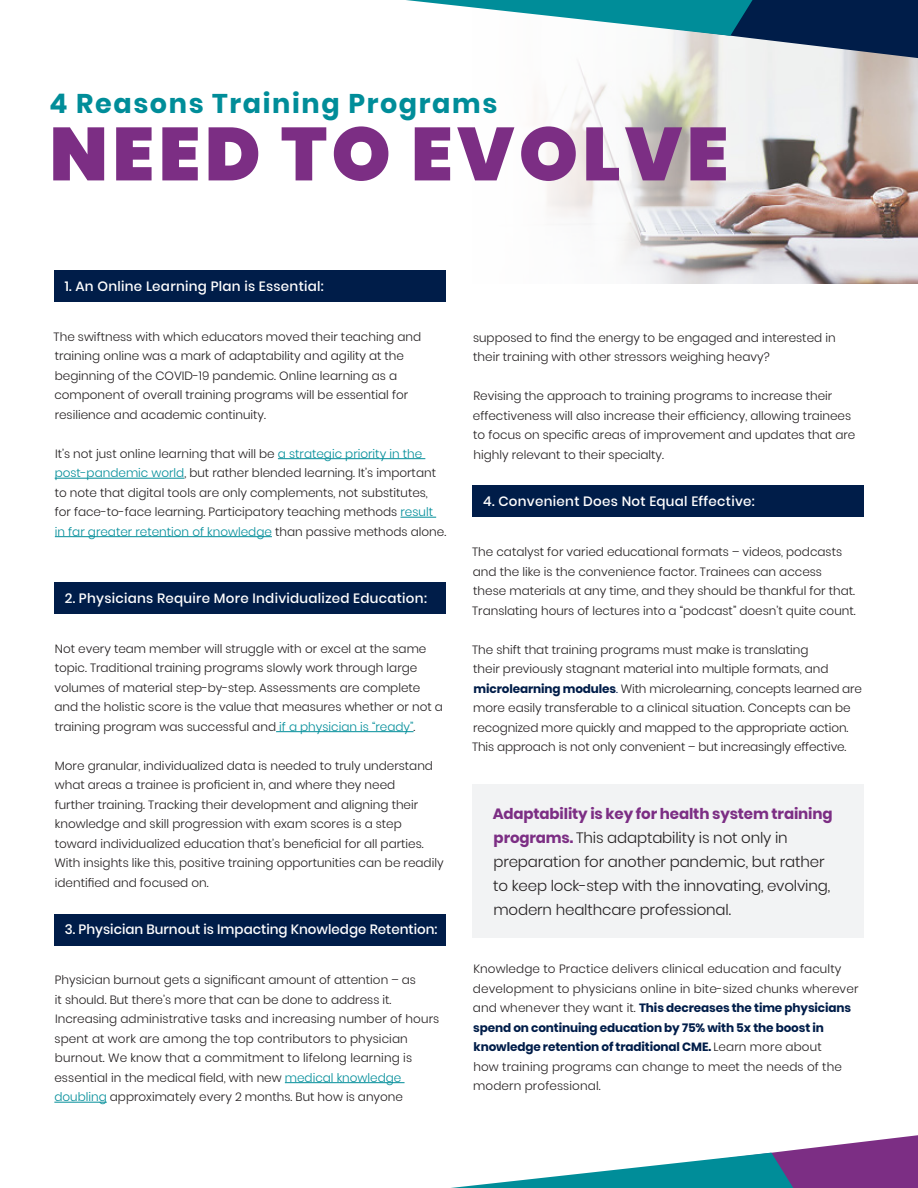
<style>
.page{position:relative;width:918px;height:1188px;background:#fff}
.page>*{position:absolute;margin:0;border:0;box-sizing:border-box;transform-origin:0 0}
.t1{font:900 75px "Poppins";letter-spacing:.06em;color:#7c2e84}
.t2{font:700 27px "Poppins";letter-spacing:.06em;color:#008d99}
.t3{font:300 15px/24px "Poppins";letter-spacing:-.01em;color:#231f20}
.t4{font:500 13.5px "Poppins";letter-spacing:.02em;color:#fff}
.t5{font:500 13.5px "Poppins";color:#fff}
.t6{font:300 12px/19.5px "Poppins";color:#231f20}
.s1{color:#008d99}
.s2{font-weight:700;color:#001d49}
.s3{color:#001d49}
.s4{font-weight:700;color:#7c2e84}
</style>
<div class="page">
<img style="left:768px;top:58px;width:150px;height:226px">
<svg style="left:547px;top:58px;width:221px;height:226px"></svg>
<div style="left:472px;top:784px;width:392px;height:153px;background:#f2f3f4"></div>
<hr style="left:278px;top:458px;width:147px;height:1px;background:#008d99">
<hr style="left:55px;top:478px;width:129px;height:1px;background:#008d99">
<hr style="left:401px;top:517px;width:35px;height:1px;background:#008d99">
<hr style="left:55px;top:536px;width:217px;height:1px;background:#008d99">
<hr style="left:276px;top:731px;width:138px;height:1px;background:#008d99">
<hr style="left:285px;top:1082px;width:120px;height:1px;background:#008d99">
<hr style="left:54px;top:1102px;width:53px;height:1px;background:#008d99">
<div style="left:54px;top:270px;width:392px;height:32px;background:#001d49"></div>
<div style="left:54px;top:582px;width:392px;height:32px;background:#001d49"></div>
<div style="left:54px;top:914px;width:392px;height:31px;background:#001d49"></div>
<div style="left:472px;top:486px;width:392px;height:31px;background:#001d49"></div>
<svg style="left:451px;top:1135px;width:467px;height:53px"></svg>
<svg style="left:406px;top:0;width:512px;height:58px"></svg>
<p class="t2" style="left:50px;top:88px;width:449px">4 Reasons Training Programs</p>
<p class="t1" style="left:50px;top:111px;width:680px">NEED TO EVOLVE</p>
<p class="t4" style="left:65px;top:278px;width:260px">1. An Online Learning Plan is Essential:</p>
<p class="t6" style="left:54px;top:327px;width:369px">The swiftness with which educators moved their teaching and training online was a mark of adaptability and agility at the beginning of the COVID-19 pandemic. Online learning as a component of overall training programs will be essential for resilience and academic continuity.</p>
<p class="t6" style="left:55px;top:444px;width:393px">It’s not just online learning that will be <span class="s1">a strategic priority in the post-pandemic world</span>, but rather blended learning. It’s important to note that digital tools are only complements, not substitutes, for face-to-face learning. Participatory teaching methods <span class="s1">result<br>in far greater retention of knowledge</span> than passive methods alone.</p>
<p class="t4" style="left:65px;top:590px;width:364px">2. Physicians Require More Individualized Education:</p>
<p class="t6" style="left:54px;top:639px;width:390px">Not every team member will struggle with or excel at the same topic. Traditional training programs slowly work through large volumes of material step-by-step. Assessments are complete and the holistic score is the value that measures whether or not a training program was successful and <span class="s1">if a physician is “ready”</span>.</p>
<p class="t6" style="left:54px;top:756px;width:391px">More granular, individualized data is needed to truly understand what areas a trainee is proficient in, and where they need<br>further training. Tracking their development and aligning their knowledge and skill progression with exam scores is a step toward individualized education that’s beneficial for all parties.<br>With insights like this, positive training opportunities can be readily identified and focused on.</p>
<p class="t5" style="left:65px;top:922px;width:374px">3. Physician Burnout is Impacting Knowledge Retention:</p>
<p class="t6" style="left:55px;top:970px;width:386px">Physician burnout gets a significant amount of attention – as<br>it should. But there’s more that can be done to address it.<br>Increasing administrative tasks and increasing number of hours spent at work are among the top contributors to physician burnout. We know that a commitment to lifelong learning is</p>
<p class="t6" style="left:54px;top:1068px;width:350px">essential in the medical field, with new <span class="s1">medical knowledge doubling</span> approximately every 2 months. But how is anyone</p>
<p class="t6" style="left:473px;top:328px;width:364px">supposed to find the energy to be engaged and interested in their training with other stressors weighing heavy?</p>
<p class="t6" style="left:473px;top:386px;width:384px">Revising the approach to training programs to increase their effectiveness will also increase their efficiency, allowing trainees to focus on specific areas of improvement and updates that are highly relevant to their specialty.</p>
<p class="t4" style="left:483px;top:493px;width:273px">4. Convenient Does Not Equal Effective:</p>
<p class="t6" style="left:472px;top:542px;width:385px">The catalyst for varied educational formats – videos, podcasts and the like is the convenience factor. Trainees can access these materials at any time, and they should be thankful for that.<br>Translating hours of lectures into a “podcast” doesn’t quite count.</p>
<p class="t6" style="left:472px;top:640px;width:391px">The shift that training programs must make is translating<br>their previously stagnant material into multiple formats, and <span class="s2">microlearning modules</span><span class="s3">.</span> With microlearning, concepts learned are more easily transferable to a clinical situation. Concepts can be recognized more quickly and mapped to the appropriate action.<br>This approach is not only convenient – but increasingly effective.</p>
<p class="t3" style="left:493px;top:801px;width:341px"><span class="s4">Adaptability is key for health system training programs.</span> This adaptability is not only in preparation for another pandemic, but rather to keep lock-step with the innovating, evolving, modern healthcare professional.</p>
<p class="t6" style="left:473px;top:959px;width:387px">Knowledge to Practice delivers clinical education and faculty development to physicians online in bite-sized chunks wherever and whenever they want it. <span class="s2">This decreases the time physicians spend on continuing education by 75% with 5x the boost in knowledge retention of traditional CME.</span> Learn more about<br>how training programs can change to meet the needs of the modern professional.</p>
</div>
